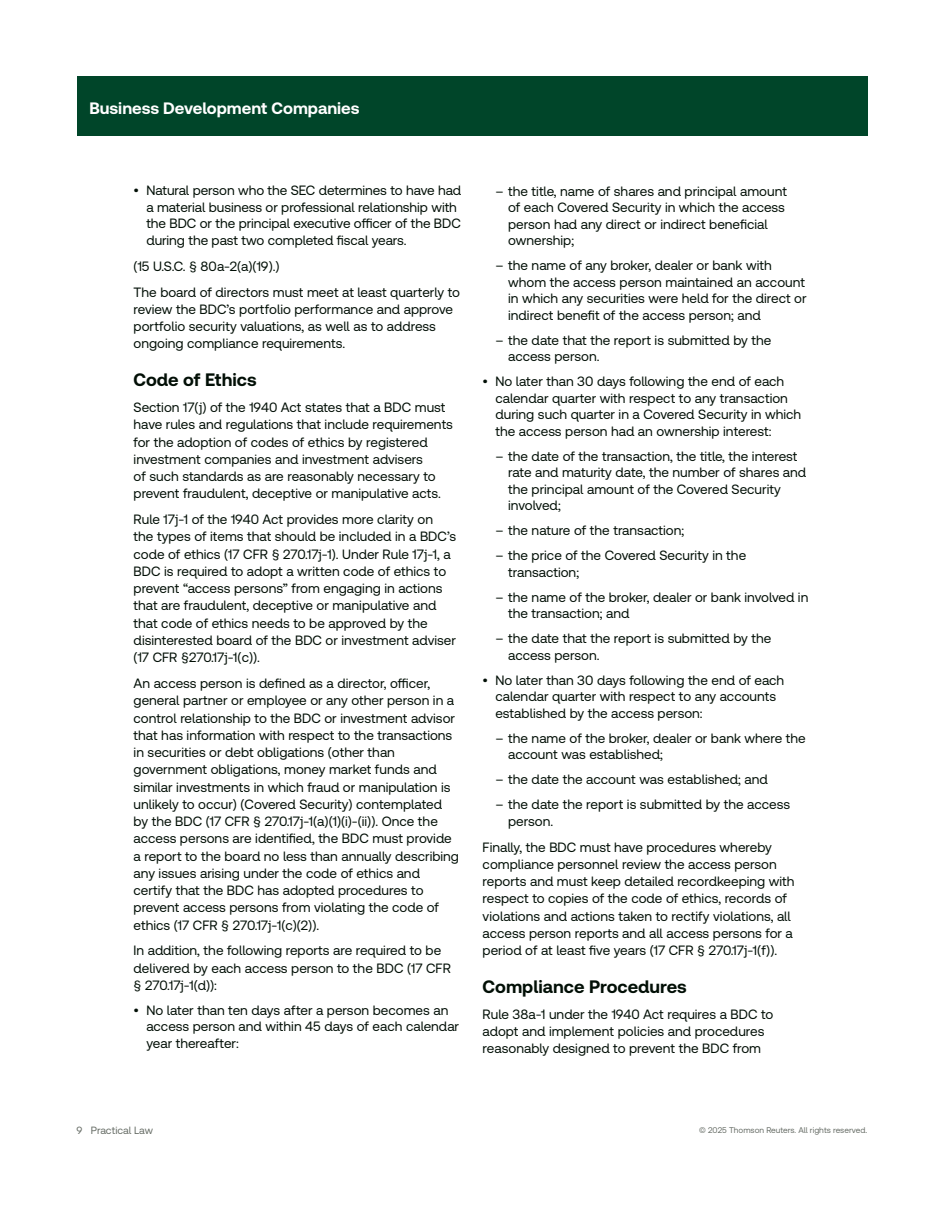
<style>
.page{position:relative;width:944px;height:1214px;background:#fff}
.page>*{position:absolute;margin:0;border:0;box-sizing:border-box;transform-origin:0 0}
.t1{font:700 18px "Clario";color:#020f06}
.t2{font:700 16.5px "Clario";color:#fff}
.t3{font:13.5px/17.2px "Clario";color:#020f06}
.t4{font:10.5px "Clario";color:#676d66}
.t5{font:8.25px "Clario";color:#676d66}
</style>
<div class="page">
<div style="left:77px;top:77px;width:790px;height:59px;background:#004529"></div>
<p class="t2" style="left:89px;top:98px;width:272px">Business Development Companies</p>
<p class="t3" style="left:146px;top:182px;width:316px;line-height:16.5px;text-indent:-13px">• Natural person who the SEC determines to have had a material business or professional relationship with the BDC or the principal executive officer of the BDC during the past two completed fiscal years.</p>
<p class="t3" style="left:134px;top:253px;width:328px;line-height:25.8px">(15 U.S.C. § 80a-2(a)(19).)<br>The board of directors must meet at least quarterly to</p>
<p class="t3" style="left:134px;top:300px;width:321px">review the BDC’s portfolio performance and approve portfolio security valuations, as well as to address ongoing compliance requirements.</p>
<h1 class="t1" style="left:134px;top:368px;width:125px">Code of Ethics</h1>
<p class="t3" style="left:134px;top:398px;width:321px">Section 17(j) of the 1940 Act states that a BDC must have rules and regulations that include requirements for the adoption of codes of ethics by registered investment companies and investment advisers<br>of such standards as are reasonably necessary to prevent fraudulent, deceptive or manipulative acts.</p>
<p class="t3" style="left:134px;top:510px;width:324px">Rule 17j-1 of the 1940 Act provides more clarity on the types of items that should be included in a BDC’s code of ethics (17 CFR § 270.17j-1). Under Rule 17j-1, a BDC is required to adopt a written code of ethics to prevent “access persons” from engaging in actions that are fraudulent, deceptive or manipulative and that code of ethics needs to be approved by the disinterested board of the BDC or investment adviser (17 CFR §270.17j-1(c)).</p>
<p class="t3" style="left:134px;top:674px;width:327px">An access person is defined as a director, officer, general partner or employee or any other person in a control relationship to the BDC or investment advisor that has information with respect to the transactions in securities or debt obligations (other than government obligations, money market funds and similar investments in which fraud or manipulation is unlikely to occur) (Covered Security) contemplated by the BDC (17 CFR § 270.17j-1(a)(1)(i)-(ii)). Once the access persons are identified, the BDC must provide a report to the board no less than annually describing any issues arising under the code of ethics and certify that the BDC has adopted procedures to prevent access persons from violating the code of ethics (17 CFR § 270.17j-1(c)(2)).</p>
<p class="t3" style="left:134px;top:941px;width:319px">In addition, the following reports are required to be delivered by each access person to the BDC (17 CFR § 270.17j-1(d)):</p>
<p class="t3" style="left:146px;top:1001px;width:314px;line-height:16.5px;text-indent:-13px">• No later than ten days after a person becomes an access person and within 45 days of each calendar year thereafter:</p>
<p class="t3" style="left:508px;top:182px;width:280px;line-height:16.5px;text-indent:-13px">– the title, name of shares and principal amount of each Covered Security in which the access person had any direct or indirect beneficial ownership;</p>
<p class="t3" style="left:508px;top:257px;width:300px;line-height:16.5px;text-indent:-13px">– the name of any broker, dealer or bank with whom the access person maintained an account in which any securities were held for the direct or indirect benefit of the access person; and</p>
<p class="t3" style="left:508px;top:331px;width:265px;line-height:16.5px;text-indent:-13px">– the date that the report is submitted by the access person.</p>
<p class="t3" style="left:495px;top:373px;width:307px;line-height:16.5px;text-indent:-13px">• No later than 30 days following the end of each calendar quarter with respect to any transaction during such quarter in a Covered Security in which the access person had an ownership interest:</p>
<p class="t3" style="left:508px;top:447px;width:300px;line-height:16.5px;text-indent:-13px">– the date of the transaction, the title, the interest rate and maturity date, the number of shares and the principal amount of the Covered Security involved;</p>
<p class="t3" style="left:495px;top:521px;width:190px">– the nature of the transaction;</p>
<p class="t3" style="left:508px;top:547px;width:239px;line-height:16.5px;text-indent:-13px">– the price of the Covered Security in the transaction;</p>
<p class="t3" style="left:508px;top:588px;width:302px;line-height:16.5px;text-indent:-13px">– the name of the broker, dealer or bank involved in the transaction; and</p>
<p class="t3" style="left:508px;top:630px;width:265px;line-height:16.5px;text-indent:-13px">– the date that the report is submitted by the access person.</p>
<p class="t3" style="left:495px;top:671px;width:290px;line-height:16.5px;text-indent:-13px">• No later than 30 days following the end of each calendar quarter with respect to any accounts established by the access person:</p>
<p class="t3" style="left:508px;top:729px;width:299px;line-height:16.5px;text-indent:-13px">– the name of the broker, dealer or bank where the account was established;</p>
<p class="t3" style="left:495px;top:770px;width:274px">– the date the account was established; and</p>
<p class="t3" style="left:508px;top:796px;width:283px;line-height:16.5px;text-indent:-13px">– the date the report is submitted by the access person.</p>
<p class="t3" style="left:482px;top:837px;width:313px">Finally, the BDC must have procedures whereby compliance personnel review the access person reports and must keep detailed recordkeeping with respect to copies of the code of ethics, records of violations and actions taken to rectify violations, all access person reports and all access persons for a period of at least five years (17 CFR § 270.17j-1(f)).</p>
<h1 class="t1" style="left:482px;top:975px;width:206px">Compliance Procedures</h1>
<p class="t3" style="left:482px;top:1005px;width:292px">Rule 38a-1 under the 1940 Act requires a BDC to adopt and implement policies and procedures reasonably designed to prevent the BDC from</p>
<p class="t4" style="left:77px;top:1124px;width:78px">9 Practical Law</p>
<p class="t5" style="left:699px;top:1124px;width:170px">© 2025 Thomson Reuters. All rights reserved.</p>
</div>
